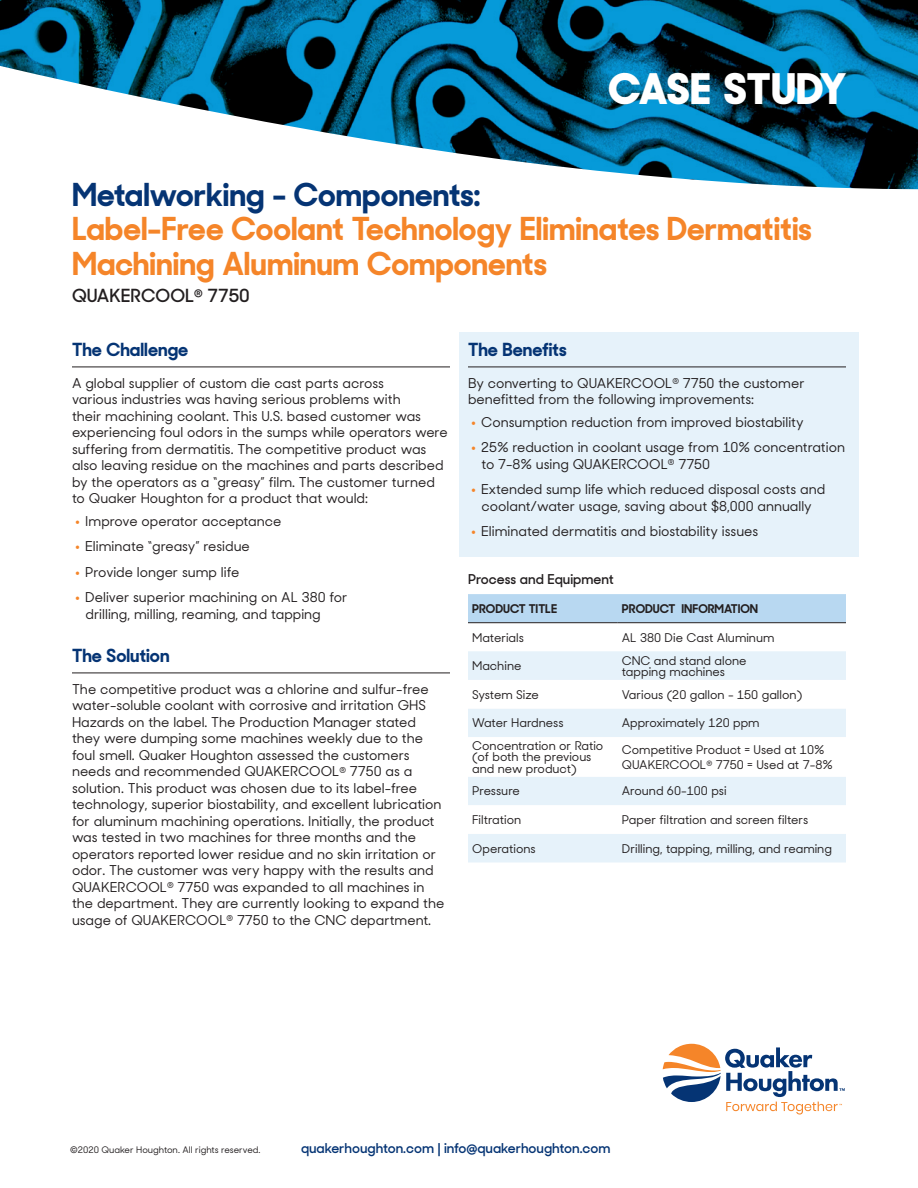
<style>
.page{position:relative;width:918px;height:1188px;background:#fff}
.page>*{position:absolute;margin:0;border:0;box-sizing:border-box;transform-origin:0 0}
.t1{font:800 42px "Sharp Sans Display No 2";color:#fff}
.t2{font:700 31.5px/34.5px "Sharp Sans Display No 2";color:#f58529}
.t3{font:700 18px "Sharp Sans Display No 2";color:#053474}
.t4{font:600 18px "Sharp Sans Display No 2";color:#231f20}
.H5_-_Paragraph_Text{font:500 13.5px/16.5px "Sharp Sans Display No 2";color:#231f20}
.t5{font:600 13.5px "Sharp Sans Display No 2";color:#053474}
.t6{font:600 13.5px "Sharp Sans Display No 2";color:#231f20}
.t7{font:500 12px/11.2px "Sharp Sans Display No 2";color:#231f20}
.t8{font:700 12px "Sharp Sans Display No 2";color:#231f20}
.t9{font:500 9px "Sharp Sans Display No 2";color:#231f20}
.s1{color:#053474}
.s2{font-weight:400;font-size:27px;color:#f58529}
</style>
<div class="page">
<svg style="left:663px;top:1044px;width:182px;height:71px"></svg>
<svg style="left:0;top:0;width:918px;height:6px;background:#024c6b"></svg>
<svg style="left:0;top:6px;width:918px;height:184px"></svg>
<div style="left:459px;top:332px;width:400px;height:225px;background:#e6f2fa"></div>
<hr style="left:72px;top:367px;width:378px;height:1px;background:#231f20">
<hr style="left:72px;top:673px;width:378px;height:1px;background:#231f20">
<hr style="left:468px;top:367px;width:378px;height:1px;background:#231f20">
<div style="left:468px;top:594px;width:378px;height:30px;background:#b8d8f1"></div>
<div style="left:468px;top:651px;width:378px;height:211px;background:#e6f2fa"></div>
<svg style="left:468px;top:680px;width:378px;height:154px"></svg>
<hr style="left:468px;top:622px;width:150px;height:1px;background:#231f20">
<hr style="left:618px;top:622px;width:228px;height:1px;background:#231f20">
<h1 class="t1" style="left:608px;top:52px;width:239px">CASE STUDY</h1>
<h2 class="t2" style="left:72px;top:173px;width:741px"><span class="s1">Metalworking - Components:<br></span>Label-Free Coolant Technology Eliminates Dermatitis<br>Machining Aluminum Components</h2>
<h3 class="t4" style="left:72px;top:280px;width:179px">QUAKERCOOL<sup>®</sup> 7750</h3>
<h4 class="t3" style="left:72px;top:334px;width:118px">The Challenge</h4>
<p class="H5_-_Paragraph_Text" style="left:72px;top:373px;width:377px">A global supplier of custom die cast parts across<br>various industries was having serious problems with<br>their machining coolant. This U.S. based customer was experiencing foul odors in the sumps while operators were suffering from dermatitis. The competitive product was also leaving residue on the machines and parts described by the operators as a “greasy” film. The customer turned to Quaker Houghton for a product that would:</p>
<p class="H5_-_Paragraph_Text" style="left:74px;top:511px;width:209px"><span class="s2">•</span> Improve operator acceptance</p>
<p class="H5_-_Paragraph_Text" style="left:74px;top:537px;width:178px"><span class="s2">•</span> Eliminate “greasy” residue</p>
<p class="H5_-_Paragraph_Text" style="left:74px;top:562px;width:167px"><span class="s2">•</span> Provide longer sump life</p>
<p class="H5_-_Paragraph_Text" style="left:86px;top:588px;width:263px;text-indent:-12px"><span class="s2">•</span> Deliver superior machining on AL 380 for drilling, milling, reaming, and tapping</p>
<h4 class="t3" style="left:72px;top:640px;width:99px">The Solution</h4>
<p class="H5_-_Paragraph_Text" style="left:72px;top:679px;width:374px">The competitive product was a chlorine and sulfur-free water-soluble coolant with corrosive and irritation GHS Hazards on the label. The Production Manager stated they were dumping some machines weekly due to the foul smell. Quaker Houghton assessed the customers needs and recommended QUAKERCOOL<sup>®</sup> 7750 as a solution. This product was chosen due to its label-free technology, superior biostability, and excellent lubrication for aluminum machining operations. Initially, the product was tested in two machines for three months and the operators reported lower residue and no skin irritation or odor. The customer was very happy with the results and QUAKERCOOL<sup>®</sup> 7750 was expanded to all machines in the department. They are currently looking to expand the usage of QUAKERCOOL<sup>®</sup> 7750 to the CNC department.</p>
<h4 class="t3" style="left:468px;top:334px;width:100px">The Benefits</h4>
<p class="H5_-_Paragraph_Text" style="left:468px;top:373px;width:338px">By converting to QUAKERCOOL<sup>®</sup> 7750 the customer benefitted from the following improvements:</p>
<p class="H5_-_Paragraph_Text" style="left:470px;top:412px;width:336px"><span class="s2">•</span> Consumption reduction from improved biostability</p>
<p class="H5_-_Paragraph_Text" style="left:482px;top:438px;width:365px;text-indent:-12px"><span class="s2">•</span> 25% reduction in coolant usage from 10% concentration to 7-8% using QUAKERCOOL<sup>®</sup> 7750</p>
<p class="H5_-_Paragraph_Text" style="left:470px;top:480px;width:357px;text-align:center"><span class="s2">•</span> Extended sump life which reduced disposal costs and coolant/water usage, saving about $8,000 annually</p>
<p class="H5_-_Paragraph_Text" style="left:470px;top:522px;width:290px"><span class="s2">•</span> Eliminated dermatitis and biostability issues</p>
<h5 class="t6" style="left:468px;top:568px;width:147px">Process and Equipment</h5>
<p class="t8" style="left:472px;top:598px;width:87px">PRODUCT TITLE</p>
<p class="t8" style="left:622px;top:598px;width:138px">PRODUCT INFORMATION</p>
<p class="t7" style="left:472px;top:630px;width:53px">Materials</p>
<p class="t7" style="left:622px;top:630px;width:154px">AL 380 Die Cast Aluminum</p>
<p class="t7" style="left:472px;top:659px;width:51px">Machine</p>
<p class="t7" style="left:622px;top:653px;width:126px">CNC and stand alone tapping machines</p>
<p class="t7" style="left:472px;top:688px;width:68px">System Size</p>
<p class="t7" style="left:622px;top:688px;width:182px">Various (20 gallon - 150 gallon)</p>
<p class="t7" style="left:472px;top:716px;width:93px">Water Hardness</p>
<p class="t7" style="left:622px;top:716px;width:139px">Approximately 120 ppm</p>
<p class="t7" style="left:472px;top:739px;width:133px">Concentration or Ratio (of both the previous and new product)</p>
<p class="t7" style="left:622px;top:743px;width:204px">Competitive Product = Used at 10%</p>
<p class="t7" style="left:622px;top:758px;width:212px">QUAKERCOOL<sup>®</sup> 7750 = Used at 7-8%</p>
<p class="t7" style="left:472px;top:784px;width:49px">Pressure</p>
<p class="t7" style="left:622px;top:784px;width:106px">Around 60-100 psi</p>
<p class="t7" style="left:472px;top:813px;width:51px">Filtration</p>
<p class="t7" style="left:622px;top:813px;width:188px">Paper filtration and screen filters</p>
<p class="t7" style="left:472px;top:842px;width:65px">Operations</p>
<p class="t7" style="left:622px;top:842px;width:212px">Drilling, tapping, milling, and reaming</p>
<p class="t9" style="left:70px;top:1143px;width:192px">©2020 Quaker Houghton. All rights reserved.</p>
<p class="t5" style="left:301px;top:1137px;width:311px">quakerhoughton.com | info@quakerhoughton.com</p>
</div>
